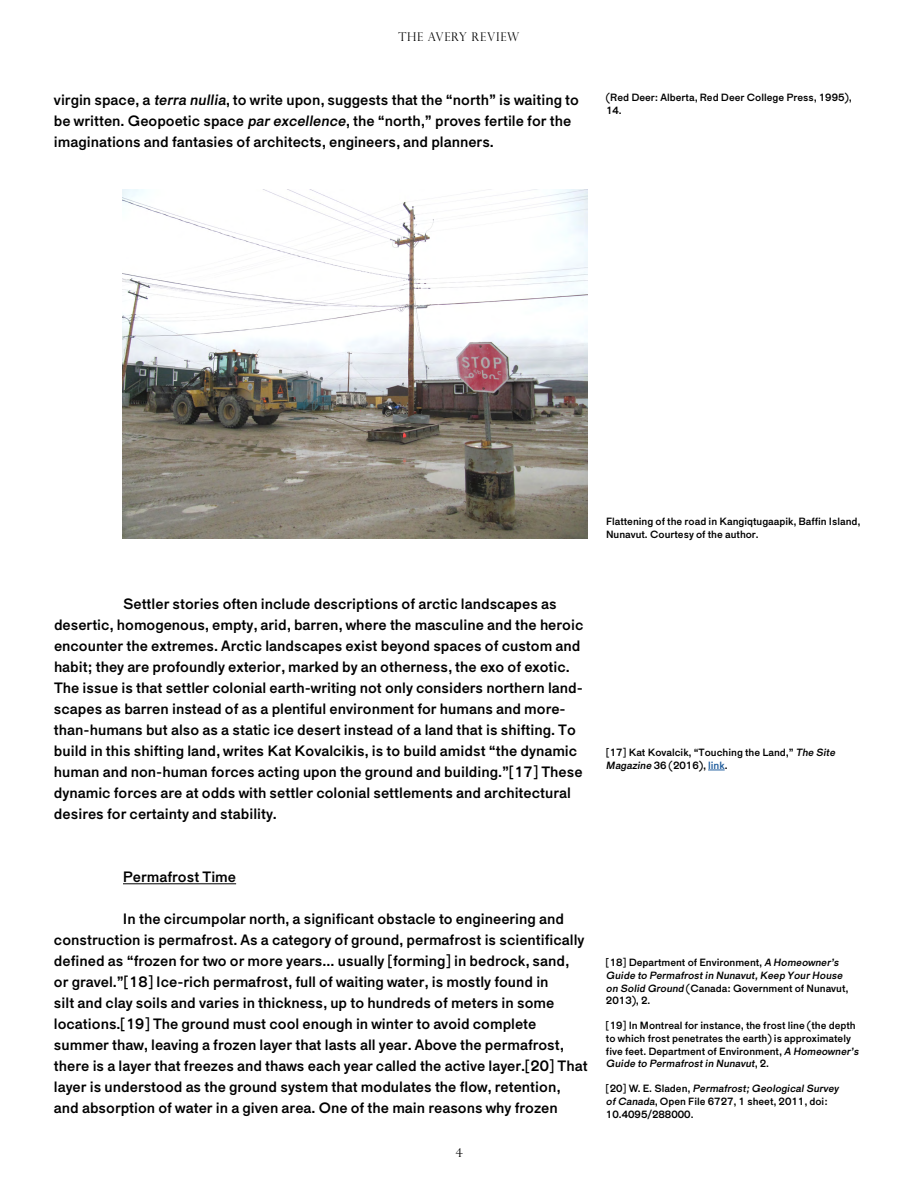
<style>
.page{position:relative;width:918px;height:1188px;background:#fff}
.page>*{position:absolute;margin:0;border:0;box-sizing:border-box;transform-origin:0 0}
.t1{font:15px/21px "Maria Pro";color:#000}
.t2{font:300 12px "Perpetua Titling MT Std";letter-spacing:.06em;color:#000}
.t3{font:10.5px/12.6px "Maria Pro";color:#000}
.t4{font:italic 10.5px/12.6px "Maria Pro";color:#000}
.s1{font-style:italic}
.s2{color:#215e9e}
.s3{font-style:normal}
</style>
<div class="page">
<svg style="left:708px;top:770px;width:17px;height:1px"></svg>
<img style="left:123px;top:189px;width:465px;height:349px">
<hr style="left:123px;top:883px;width:113px;height:1px;background:#000">
<p class="t2" style="left:399px;top:30px;width:122px">THE AVERY REVIEW</p>
<p class="t1" style="left:54px;top:90px;width:526px">virgin space, a <span class="s1">terra nullia</span>, to write upon, suggests that the “north” is waiting to be written. Geopoetic space <span class="s1">par excellence</span>, the “north,” proves fertile for the imaginations and fantasies of architects, engineers, and planners.</p>
<p class="t3" style="left:606px;top:92px;width:247px">(Red Deer: Alberta, Red Deer College Press, 1995),<br>14.</p>
<p class="t3" style="left:606px;top:515px;width:256px">Flattening of the road in Kangiqtugaapik, Baffin Island,<br>Nunavut. Courtesy of the author.</p>
<p class="t1" style="left:54px;top:594px;width:531px;text-indent:69px">Settler stories often include descriptions of arctic landscapes as desertic, homogenous, empty, arid, barren, where the masculine and the heroic encounter the extremes. Arctic landscapes exist beyond spaces of custom and habit; they are profoundly exterior, marked by an otherness, the exo of exotic.<br>The issue is that settler colonial earth-writing not only considers northern land&shy;scapes as barren instead of as a plentiful environment for humans and more&shy;than-humans but also as a static ice desert instead of a land that is shifting. To build in this shifting land, writes Kat Kovalcikis, is to build amidst “the dynamic human and non-human forces acting upon the ground and building.”[17] These dynamic forces are at odds with settler colonial settlements and architectural desires for certainty and stability.</p>
<p class="t3" style="left:606px;top:746px;width:233px">[17] Kat Kovalcik, “Touching the Land,” <span class="s1">The Site<br>Magazine</span> 36 (2016), <span class="s2">link</span>.</p>
<p class="t1" style="left:123px;top:867px;width:115px">Permafrost Time</p>
<p class="t1" style="left:54px;top:909px;width:535px;text-indent:69px">In the circumpolar north, a significant obstacle to engineering and construction is permafrost. As a category of ground, permafrost is scientifically defined as “frozen for two or more years... usually [forming] in bedrock, sand,<br>or gravel.”[18] Ice-rich permafrost, full of waiting water, is mostly found in<br>silt and clay soils and varies in thickness, up to hundreds of meters in some locations.[19] The ground must cool enough in winter to avoid complete summer thaw, leaving a frozen layer that lasts all year. Above the permafrost, there is a layer that freezes and thaws each year called the active layer.[20] That layer is understood as the ground system that modulates the flow, retention, and absorption of water in a given area. One of the main reasons why frozen</p>
<p class="t2" style="left:456px;top:1146px;width:9px">4</p>
<p class="t4" style="left:606px;top:956px;width:244px"><span class="s3">[18] Department of Environment,</span> A Homeowner’s Guide to Permafrostin Nunavut,Keep Your House on Solid Ground <span class="s3">(Canada: Government of Nunavut, 2013), 2.</span></p>
<p class="t3" style="left:606px;top:1019px;width:256px">[19] In Montreal for instance, the frost line (the depth to which frost penetrates the earth) is approximately five feet. Department of Environment, <span class="s1">A Homeowner’s Guide to Permafrostin Nunavut</span>, 2 .</p>
<p class="t3" style="left:606px;top:1082px;width:236px">[ 2 0 ] W. E . S l a d e n , <span class="s1">Permafrost;GeologicalSurvey ofCanada</span>, Open File 6727, 1 sheet, 2011, doi:<br>10.4095/288000.</p>
</div>
